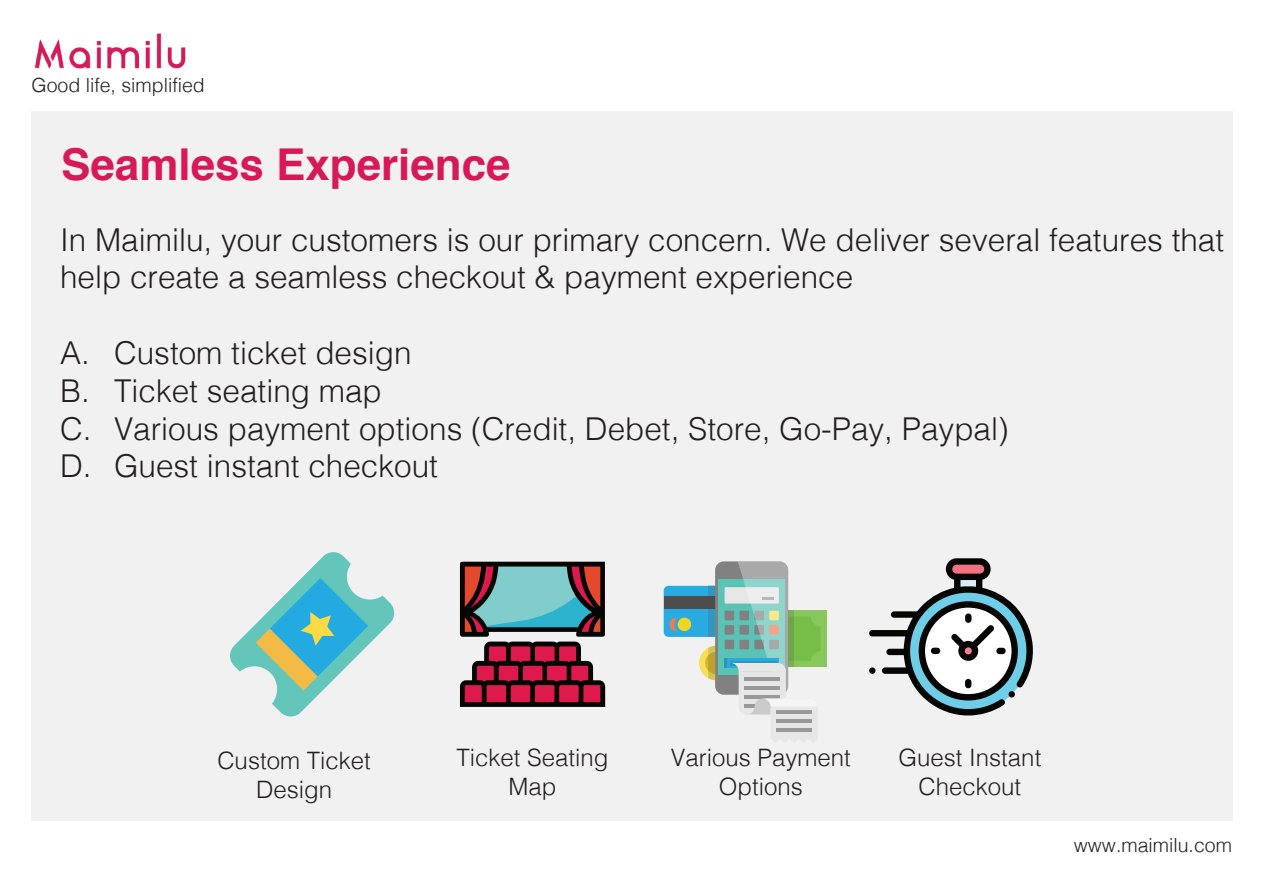
<style>
.page{position:relative;width:1263px;height:893px;background:#fff}
.page>*{position:absolute;margin:0;border:0;box-sizing:border-box;transform-origin:0 0}
.t1{font:700 43.95px "Helvetica";color:#d81959}
.t2{font:300 31.5px/37.8px "Helvetica";color:#231f20}
.t3{font:300 24px/28.8px "Helvetica";color:#231f20;text-align:center}
.t4{font:300 19.5px "Helvetica";color:#231f20}
</style>
<div class="page">
<img style="left:34px;top:33px;width:152px;height:36px">
<div style="left:32px;top:111px;width:1201px;height:710px;background:#f1f1f2"></div>
<svg style="left:230px;top:552px;width:165px;height:165px"></svg>
<svg style="left:460px;top:562px;width:145px;height:145px;background:#7b5b67"></svg>
<div style="left:664px;top:586px;width:83px;height:51px;background:#29aae1;border-radius:5px"></div>
<div style="left:664px;top:597px;width:83px;height:12px;background:#4d4d4d"></div>
<svg style="left:669px;top:618px;width:8px;height:13px"></svg>
<div style="left:678px;top:618px;width:13px;height:13px;background:#f2d521;border-radius:50%"></div>
<div style="left:722px;top:611px;width:105px;height:56px;background:#88c75b"></div>
<svg style="left:728px;top:617px;width:93px;height:44px"></svg>
<svg style="left:699px;top:561px;width:119px;height:182px"></svg>
<svg style="left:788px;top:611px;width:6px;height:56px"></svg>
<svg style="left:869px;top:558px;width:164px;height:157px"></svg>
<p class="t4" style="left:32px;top:69px;width:175px">Good life, simplified</p>
<h1 class="t1" style="left:61px;top:129px;width:451px">Seamless Experience</h1>
<p class="t2" style="left:60px;top:218px;width:1166px">In Maimilu, your customers is our primary concern. We deliver several features that help create a seamless checkout &amp; payment experience</p>
<p class="t2" style="left:60px;top:332px;width:950px">A. Custom ticket design<br>B. Ticket seating map<br>C. Various payment options (Credit, Debet, Store, Go-Pay, Paypal)<br>D. Guest instant checkout</p>
<p class="t3" style="left:217px;top:744px;width:155px">Custom Ticket<br>Design</p>
<p class="t3" style="left:456px;top:741px;width:154px">Ticket Seating<br>Map</p>
<p class="t3" style="left:671px;top:741px;width:182px">Various Payment<br>Options</p>
<p class="t3" style="left:898px;top:741px;width:144px">Guest Instant<br>Checkout</p>
<p class="t4" style="left:1074px;top:828px;width:160px">www.maimilu.com</p>
</div>
